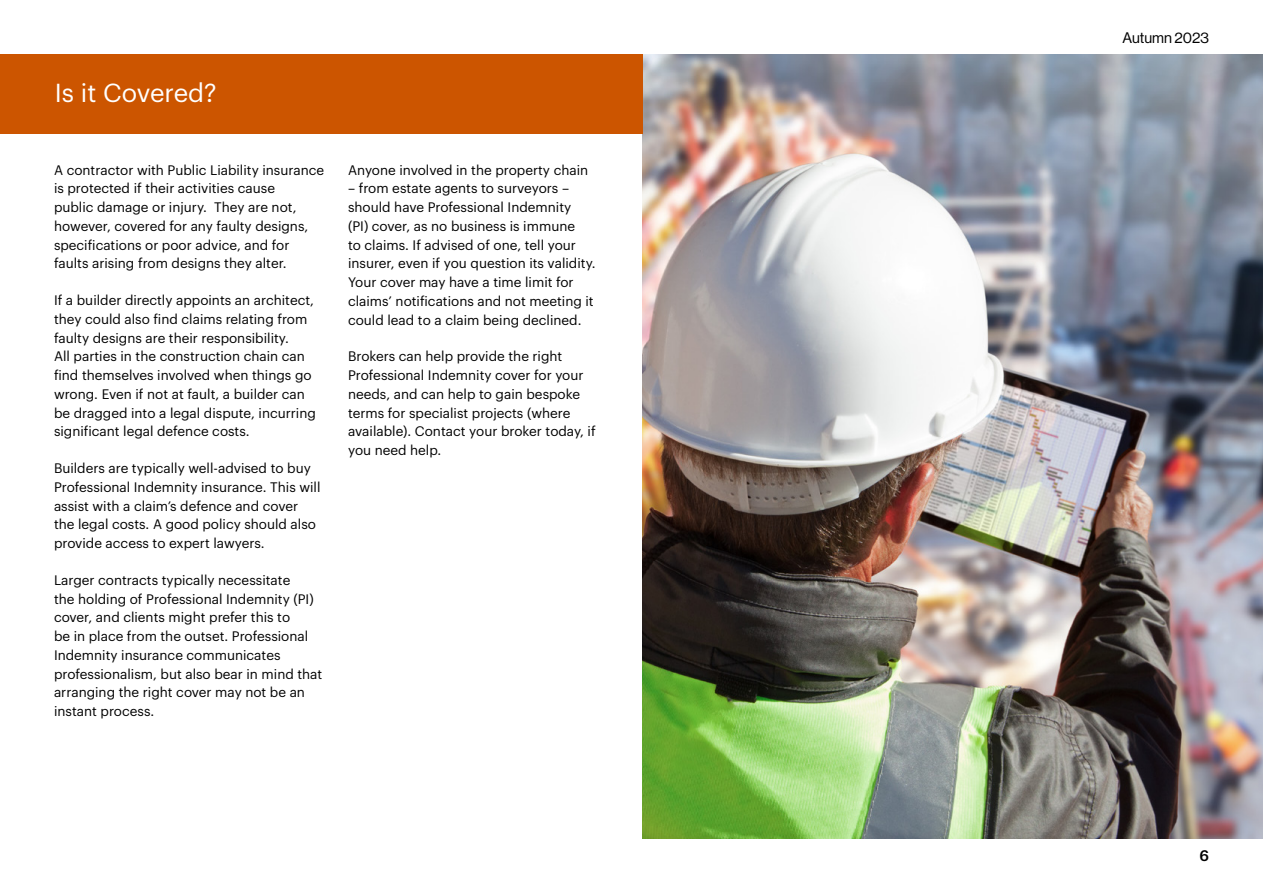
<style>
.page{position:relative;width:1263px;height:893px;background:#fff}
.page>*{position:absolute;margin:0;border:0;box-sizing:border-box;transform-origin:0 0}
.Subtitle__NHG_17_19{font:25.5px "Graphik";color:#fff}
.t1{font:15px "N Haas Grotesk DS Pro 55 Rg";color:#000}
.Subtitle__NHG_17_19-2{font:500 15px "Graphik";color:#000}
.Body_text_black{font:13.5px/18.8px "Graphik";color:#000}
</style>
<div class="page">
<img style="left:642px;top:54px;width:621px;height:785px">
<div style="left:0;top:54px;width:642px;height:80px;background:#c50"></div>
<p class="Subtitle__NHG_17_19" style="left:55px;top:73px;width:163px">Is it Covered?</p>
<p class="Body_text_black" style="left:54px;top:159px;width:272px">A contractor with Public Liability insurance is protected if their activities cause<br>public damage or injury. They are not, however, covered for any faulty designs, specifications or poor advice, and for faults arising from designs they alter.</p>
<p class="Body_text_black" style="left:54px;top:290px;width:263px">If a builder directly appoints an architect, they could also find claims relating from faulty designs are their responsibility.<br>All parties in the construction chain can find themselves involved when things go wrong. Even if not at fault, a builder can be dragged into a legal dispute, incurring significant legal defence costs.</p>
<p class="Body_text_black" style="left:54px;top:458px;width:268px">Builders are typically well-advised to buy Professional Indemnity insurance. This will assist with a claim’s defence and cover the legal costs. A good policy should also provide access to expert lawyers.</p>
<p class="Body_text_black" style="left:54px;top:569px;width:270px">Larger contracts typically necessitate<br>the holding of Professional Indemnity (PI) cover, and clients might prefer this to<br>be in place from the outset. Professional Indemnity insurance communicates professionalism, but also bear in mind that arranging the right cover may not be an instant process.</p>
<p class="Body_text_black" style="left:348px;top:159px;width:242px">Anyone involved in the property chain</p>
<p class="Body_text_black" style="left:348px;top:178px;width:249px">– from estate agents to surveyors – should have Professional Indemnity<br>(PI) cover, as no business is immune<br>to claims. If advised of one, tell your insurer, even if you question its validity.<br>Your cover may have a time limit for claims’ notifications and not meeting it could lead to a claim being declined.</p>
<p class="Body_text_black" style="left:348px;top:346px;width:249px">Brokers can help provide the right Professional Indemnity cover for your needs, and can help to gain bespoke terms for specialist projects (where available). Contact your broker today, if you need help.</p>
<p class="t1" style="left:1122px;top:30px;width:88px">Autumn 2023</p>
<p class="Subtitle__NHG_17_19-2" style="left:1199px;top:844px;width:11px">6</p>
</div>
